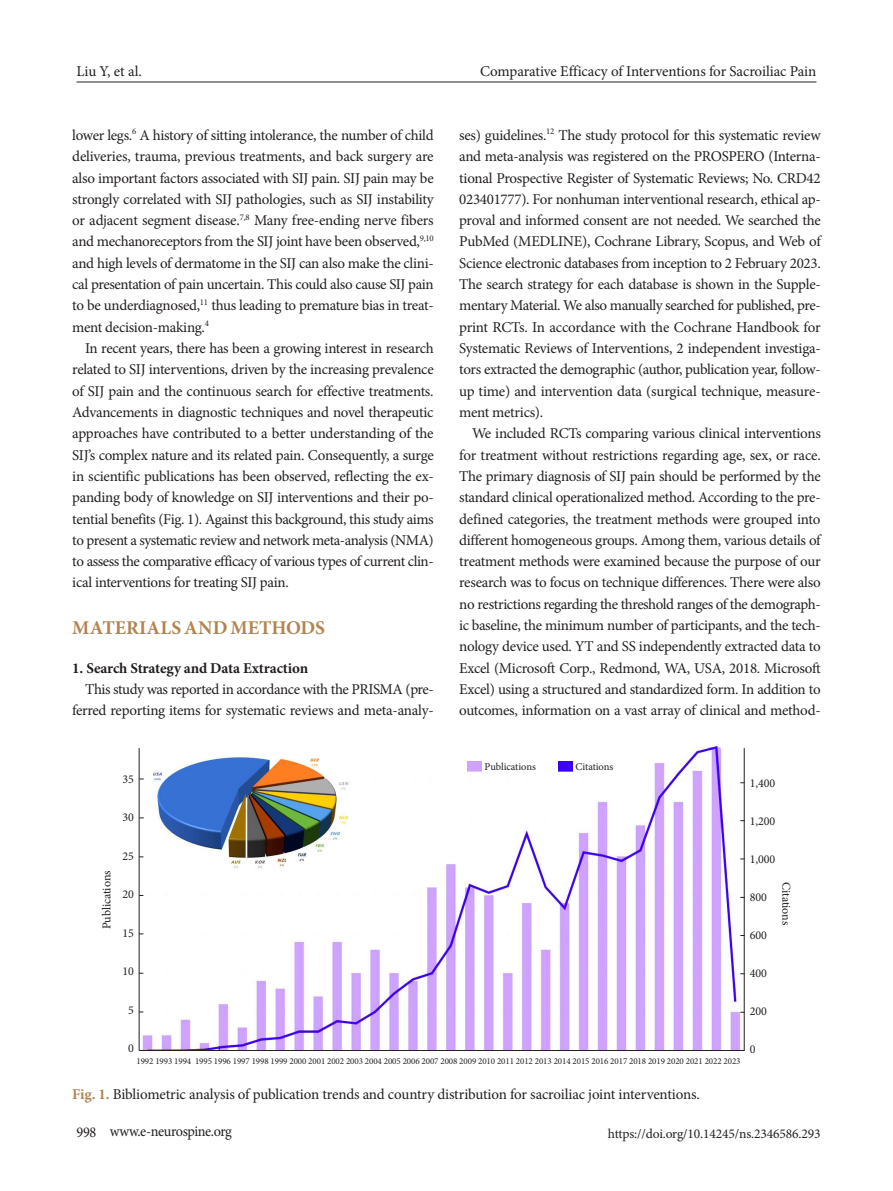
<style>
.page{position:relative;width:893px;height:1191px;background:#fff}
.page>*{position:absolute;margin:0;border:0;box-sizing:border-box;transform-origin:0 0}
.대제목{font:700 19.5px "Minion Pro";color:#b28450}
.본문{font:15px/21.3px "Minion Pro";letter-spacing:-.02em;color:#231f20;text-align:justify}
.표그림캡션{font:15px "Minion Pro";letter-spacing:-.01em;color:#231f20}
.중제목{font:700 15px "Minion Pro";letter-spacing:-.01em;color:#231f20}
.본문-2{font:15px "Minion Pro";letter-spacing:-.02em;color:#231f20;scale:.95 1}
.doi_번호{font:13.5px "Minion Pro";letter-spacing:-.01em;color:#231f20}
.그림_지문_8pt{font:12px "Minion Pro";letter-spacing:-.005em;color:#231f20}
.그림_지문_8pt-2{font:10.5px "Minion Pro";letter-spacing:-.005em;color:#231f20}
.그림_지문_8pt-3{font:9px "Minion Pro";letter-spacing:-.01em;color:#231f20}
.s1{font-weight:700;color:#b28450}
</style>
<div class="page">
<hr style="left:77px;top:82px;width:739px;height:1px;background:#231f20">
<svg style="left:138px;top:747px;width:607px;height:304px"></svg>
<p class="본문" style="left:77px;top:61px;width:67px">Liu Y, et al.</p>
<p class="본문" style="left:480px;top:61px;width:338px">Comparative Efficacy of Interventions for Sacroiliac Pain</p>
<p class="본문" style="left:72px;top:125px;width:363px">lower legs.<sup>6</sup> A history of sitting intolerance, the number of child deliveries, trauma, previous treatments, and back surgery are also important factors associated with SIJ pain. SIJ pain may be strongly correlated with SIJ pathologies, such as SIJ instability or adjacent segment disease.<sup>7,8</sup> Many free-ending nerve fibers and mechanoreceptors from the SIJ joint have been observed,<sup>9,10 </sup>and high levels of dermatome in the SIJ can also make the clini&shy;cal presentation of pain uncertain. This could also cause SIJ pain to be underdiagnosed,<sup>11</sup> thus leading to premature bias in treat&shy;ment decision-making.<sup>4</sup></p>
<p class="본문" style="left:72px;top:338px;width:363px;text-indent:13px">In recent years, there has been a growing interest in research related to SIJ interventions, driven by the increasing prevalence of SIJ pain and the continuous search for effective treatments.<br>Advancements in diagnostic techniques and novel therapeutic approaches have contributed to a better understanding of the SIJ’s complex nature and its related pain. Consequently, a surge in scientific publications has been observed, reflecting the ex&shy;panding body of knowledge on SIJ interventions and their po&shy;tential benefits (Fig. 1). Against this background, this study aims to present a systematic review and network meta-analysis (NMA) to assess the comparative efficacy of various types of current clin&shy;ical interventions for treating SIJ pain.</p>
<p class="대제목" style="left:72px;top:614px;width:254px">MATERIALS AND METHODS</p>
<p class="중제목" style="left:72px;top:657px;width:237px">1. Search Strategy and Data Extraction</p>
<p class="본문" style="left:72px;top:678px;width:363px;text-align:right">This study was reported in accordance with the PRISMA (pre&shy;ferred reporting items for systematic reviews and meta-analy-</p>
<p class="본문" style="left:459px;top:125px;width:363px">ses) guidelines.<sup>12</sup> The study protocol for this systematic review and meta-analysis was registered on the PROSPERO (Interna&shy;tional Prospective Register of Systematic Reviews; No. CRD42<br>023401777). For nonhuman interventional research, ethical ap&shy;proval and informed consent are not needed. We searched the PubMed (MEDLINE), Cochrane Library, Scopus, and Web of Science electronic databases from inception to 2 February 2023.<br>The search strategy for each database is shown in the Supple&shy;mentary Material. We also manually searched for published, pre&shy;print RCTs. In accordance with the Cochrane Handbook for Systematic Reviews of Interventions, 2 independent investiga&shy;tors extracted the demographic (author, publication year, follow&shy;up time) and intervention data (surgical technique, measure&shy;ment metrics).</p>
<p class="본문" style="left:459px;top:423px;width:363px;text-indent:13px">We included RCTs comparing various clinical interventions for treatment without restrictions regarding age, sex, or race.<br>The primary diagnosis of SIJ pain should be performed by the standard clinical operationalized method. According to the pre&shy;defined categories, the treatment methods were grouped into different homogeneous groups. Among them, various details of treatment methods were examined because the purpose of our research was to focus on technique differences. There were also no restrictions regarding the threshold ranges of the demograph&shy;ic baseline, the minimum number of participants, and the tech&shy;nology device used. YT and SS independently extracted data to Excel (Microsoft Corp., Redmond, WA, USA, 2018. Microsoft Excel) using a structured and standardized form. In addition to outcomes, information on a vast array of clinical and method-</p>
<p class="그림_지문_8pt-2" style="left:485px;top:759px;width:53px">Publications</p>
<p class="그림_지문_8pt-2" style="left:576px;top:759px;width:39px">Citations</p>
<p class="그림_지문_8pt" style="left:123px;top:771px;width:13px">35</p>
<p class="그림_지문_8pt" style="left:123px;top:809px;width:13px">30</p>
<p class="그림_지문_8pt" style="left:123px;top:848px;width:13px">25</p>
<p class="그림_지문_8pt" style="left:123px;top:886px;width:13px">20</p>
<p class="그림_지문_8pt" style="left:123px;top:925px;width:13px">15</p>
<p class="그림_지문_8pt" style="left:123px;top:963px;width:13px">10</p>
<p class="그림_지문_8pt" style="left:128px;top:1002px;width:7px">5</p>
<p class="그림_지문_8pt" style="left:128px;top:1040px;width:7px">0</p>
<p class="그림_지문_8pt" style="left:750px;top:775px;width:27px">1,400</p>
<p class="그림_지문_8pt" style="left:750px;top:813px;width:27px">1,200</p>
<p class="그림_지문_8pt" style="left:750px;top:851px;width:27px">1,000</p>
<p class="그림_지문_8pt" style="left:750px;top:889px;width:19px">800</p>
<p class="그림_지문_8pt" style="left:750px;top:927px;width:19px">600</p>
<p class="그림_지문_8pt" style="left:750px;top:965px;width:19px">400</p>
<p class="그림_지문_8pt" style="left:750px;top:1003px;width:19px">200</p>
<p class="그림_지문_8pt" style="left:750px;top:1040px;width:7px">0</p>
<p class="그림_지문_8pt" style="left:99px;top:929px;width:60px;rotate:-90deg">Publications</p>
<p class="그림_지문_8pt" style="left:794px;top:882px;width:45px;rotate:90deg">Citations</p>
<p class="그림_지문_8pt-3" style="left:136px;top:1055px;width:606px">1992 1993 1994 1995 1996 1997 1998 1999 2000 2001 2002 2003 2004 2005 2006 2007 2008 2009 2010 2011 2012 2013 2014 2015 2016 2017 2018 2019 2020 2021 2022 2023</p>
<p class="표그림캡션" style="left:72px;top:1084px;width:629px"><span class="s1">Fig. 1.</span> Bibliometric analysis of publication trends and country distribution for sacroiliac joint interventions.</p>
<p class="본문-2" style="left:77px;top:1121px;width:165px">998 www.e-neurospine.org</p>
<p class="doi_번호" style="left:608px;top:1124px;width:214px">https://doi.org/10.14245/ns.2346586.293</p>
</div>
